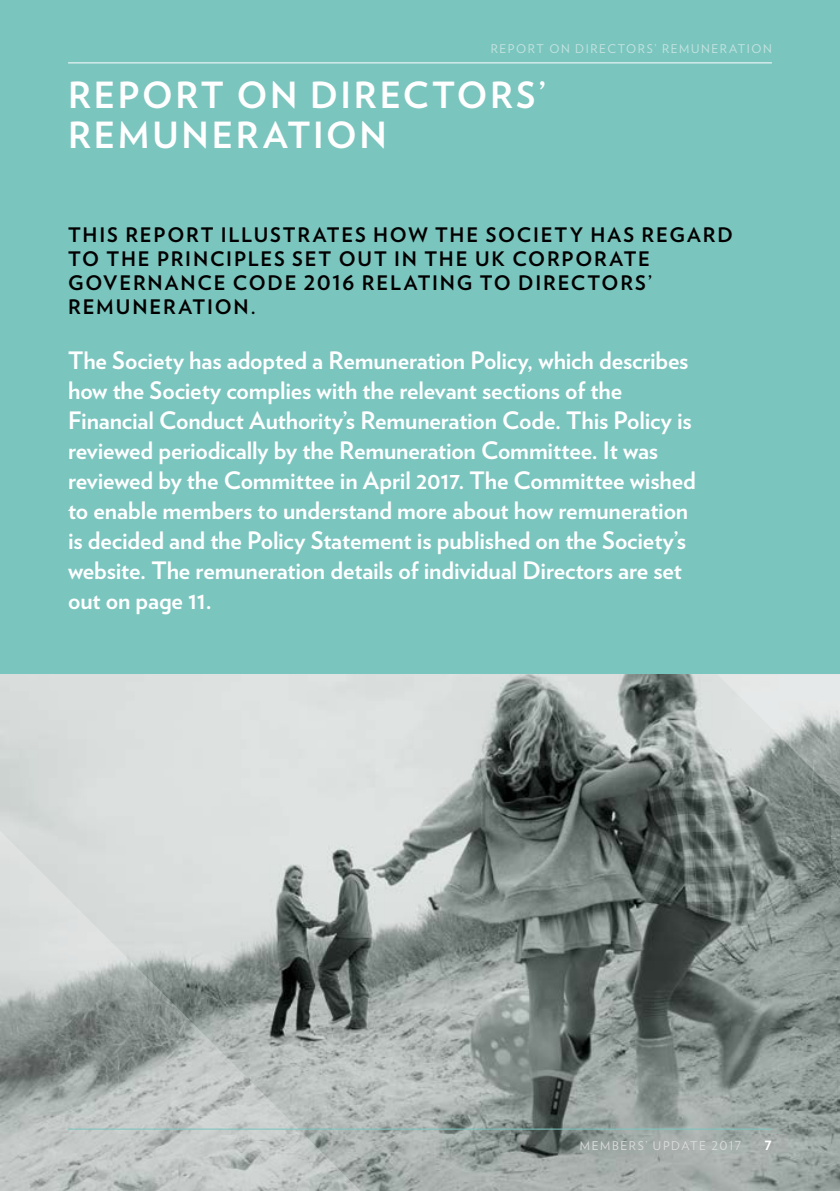
<style>
.page{position:relative;width:840px;height:1191px;background:#fff}
.page>*{position:absolute;margin:0;border:0;box-sizing:border-box;transform-origin:0 0}
.t1{font:700 36px/40px "Verlag";letter-spacing:.075em;color:#fff}
.t2{font:700 24px/30px "Verlag";letter-spacing:-.005em;color:#fff}
.t3{font:700 20px/24px "Verlag";letter-spacing:.09em;color:#000}
.t4{font:700 16px "Verlag";color:#fff}
.t5{font:12px "Verlag";letter-spacing:.135em;color:#c5e3e0}
.t6{font:12px "Verlag";letter-spacing:.125em;color:#dadada}
</style>
<div class="page">
<div style="left:0;top:0;width:839px;height:674px;background:#7bc5bf"></div>
<img style="left:0;top:674px;width:839px;height:517px">
<svg style="left:0;top:830px;width:371px;height:361px;background:#b1b7b5"></svg>
<svg style="left:717px;top:674px;width:122px;height:140px;background:#b4bbb9"></svg>
<hr style="left:68px;top:62px;width:703px;height:1px;background:#fff">
<hr style="left:68px;top:1128px;width:703px;height:1px;background:#7bc5bf">
<p class="t5" style="left:490px;top:40px;width:282px">REPORT ON DIRECTORS’ REMUNERATION</p>
<h1 class="t1" style="left:68px;top:73px;width:479px">REPORT ON DIRECTORS’<br>REMUNERATION</h1>
<p class="t3" style="left:68px;top:222px;width:665px">THIS REPORT ILLUSTRATES HOW THE SOCIETY HAS REGARD TO THE PRINCIPLES SET OUT IN THE UK CORPORATE GOVERNANCE CODE 2016 RELATING TO DIRECTORS’ REMUNERATION.</p>
<p class="t2" style="left:68px;top:344px;width:629px">The Society has adopted a Remuneration Policy, which describes how the Society complies with the relevant sections of the Financial Conduct Authority’s Remuneration Code. This Policy is reviewed periodically by the Remuneration Committee. It was reviewed by the Committee in April 2017. The Committee wished to enable members to understand more about how remuneration is decided and the Policy Statement is published on the Society’s website. The remuneration details of individual Directors are set out on page 11.</p>
<p class="t6" style="left:579px;top:1136px;width:163px">MEMBERS’ UPDATE 2017</p>
<p class="t4" style="left:764px;top:1131px;width:9px">7</p>
</div>
